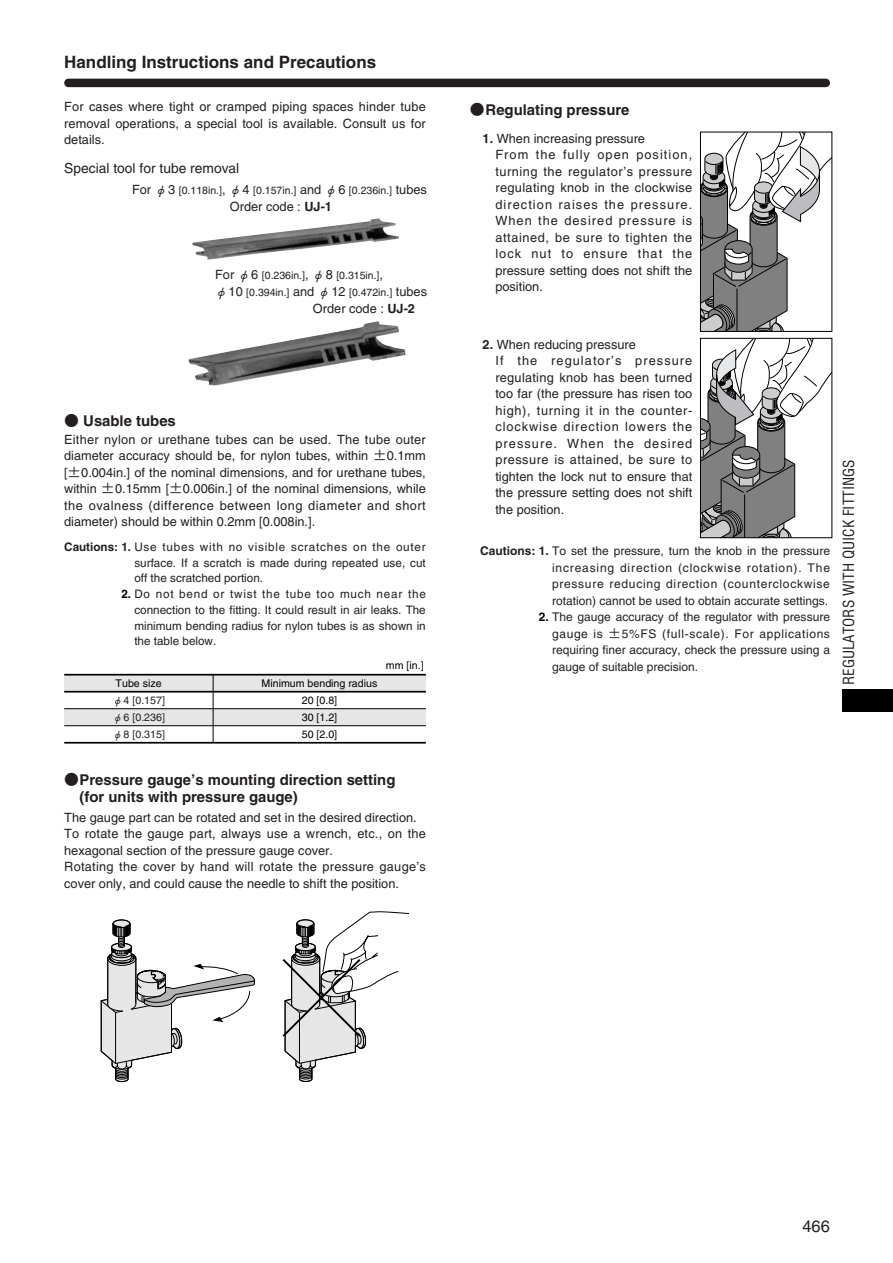
<style>
.page{position:relative;width:893px;height:1263px;background:#fff}
.page>*{position:absolute;margin:0;border:0;box-sizing:border-box;transform-origin:0 0}
.t1{font:700 16.95px "Helvetica";color:#231f20}
.t2{font:16.5px "Helvetica";color:#231f20}
.t3{font:condensed 15px "Helvetica";color:#231f20}
.t4{font:700 14.85px/17.2px "Helvetica";color:#231f20}
.t5{font:13.8px "Helvetica";color:#231f20}
.t6{font:12.75px/16.5px "Helvetica";letter-spacing:.015em;color:#231f20;text-align:justify}
.t7{font:12.75px/16.5px "Helvetica";letter-spacing:.045em;color:#231f20}
.t8{font:12px "Helvetica";color:#231f20}
.t9{font:12px "Helvetica";letter-spacing:.07em;color:#231f20}
.t10{font:12px "Helvetica";letter-spacing:.06em;color:#231f20}
.t11{font:12px "Helvetica";letter-spacing:.055em;color:#231f20}
.t12{font:11.7px "Helvetica";color:#231f20}
.t13{font:11.7px "Helvetica";letter-spacing:.065em;color:#231f20}
.t14{font:10.65px/17px "Helvetica";color:#000;text-align:center}
.t15{font:10.65px/17px "Helvetica";color:#231f20;text-align:justify}
.t16{font:10.5px/17px "Helvetica";color:#231f20}
.s1{font-size:12.75px}
.s2{font-family:"Gothic BBB";font-weight:500;font-size:12.75px}
.s3{font-weight:700}
.s4{font-family:"Futo Go B101"}
.s5{font-family:"Gothic BBB";font-weight:500}
.s6{font-weight:700;color:#fff}
.s7{font-weight:700;color:#000}
</style>
<div class="page">
<div style="left:64px;top:79px;width:766px;height:8px;background:#231f20;border-radius:4px"></div>
<img style="left:192px;top:218px;width:207px;height:42px">
<img style="left:188px;top:321px;width:217px;height:65px">
<div style="left:64px;top:709px;width:149px;height:17px;background:#e6e6e6"></div>
<div style="left:64px;top:675px;width:149px;height:17px;background:#e6e6e6"></div>
<div style="left:213px;top:675px;width:213px;height:17px;background:#e6e6e6"></div>
<div style="left:213px;top:709px;width:213px;height:17px;background:#e6e6e6"></div>
<hr style="left:64px;top:691px;width:362px;height:2px;background:#000">
<hr style="left:64px;top:708px;width:362px;height:1px;background:#000">
<hr style="left:64px;top:725px;width:362px;height:1px;background:#000">
<hr style="left:64px;top:742px;width:362px;height:2px;background:#000">
<hr style="left:213px;top:675px;width:1px;height:68px;background:#000">
<hr style="left:64px;top:674px;width:362px;height:2px;background:#000">
<svg style="left:702px;top:340px;width:128px;height:196px"></svg>
<div style="left:700px;top:338px;width:132px;height:200px;border:1px solid #000"></div>
<svg style="left:702px;top:134px;width:128px;height:196px"></svg>
<div style="left:700px;top:132px;width:132px;height:200px;border:1px solid #000"></div>
<svg style="left:101px;top:920px;width:154px;height:162px"></svg>
<svg style="left:282px;top:911px;width:127px;height:171px"></svg>
<div style="left:842px;top:689px;width:50px;height:23px;background:#000"></div>
<h1 class="t1" style="left:64px;top:56px;width:313px">Handling Instructions and Precautions</h1>
<p class="t6" style="left:64px;top:100px;width:363px">For cases where tight or cramped piping spaces hinder tube removal operations, a special tool is available. Consult us for details.</p>
<p class="t5" style="left:64px;top:163px;width:177px">Special tool for tube removal</p>
<p class="t16" style="left:132px;top:183px;width:296px"><span class="s1">For</span> <span class="s2">φ</span><span class="s1">3</span> [0.118in.]<span class="s1">,</span> <span class="s2">φ</span><span class="s1">4</span> [0.157in.] <span class="s1">and</span> <span class="s2">φ</span><span class="s1">6</span> [0.236in.] <span class="s1">tubes</span></p>
<p class="t6" style="left:230px;top:200px;width:104px">Order code : <span class="s3">UJ-1</span></p>
<p class="t16" style="left:215px;top:268px;width:213px"><span class="s1">For</span> <span class="s2">φ</span><span class="s1">6</span> [0.236in.]<span class="s1">,</span> <span class="s2">φ</span><span class="s1">8</span> [0.315in.]<span class="s1">,<br></span><span class="s2">φ</span><span class="s1">10</span> [0.394in.] <span class="s1">and</span> <span class="s2">φ</span><span class="s1">12</span> [0.472in.] <span class="s1">tubes</span></p>
<p class="t6" style="left:313px;top:302px;width:104px">Order code : <span class="s3">UJ-2</span></p>
<p class="t4" style="left:64px;top:414px;width:113px"><span class="s4">●</span> Usable tubes</p>
<p class="t6" style="left:64px;top:432px;width:363px">Either nylon or urethane tubes can be used. The tube outer diameter accuracy should be, for nylon tubes, within <span class="s5">±</span>0.1mm [<span class="s5">±</span>0.004in.] of the nominal dimensions, and for urethane tubes, within <span class="s5">±</span>0.15mm [<span class="s5">±</span>0.006in.] of the nominal dimensions, while the ovalness (difference between long diameter and short diameter) should be within 0.2mm [0.008in.].</p>
<p class="t13" style="left:64px;top:542px;width:363px"><span class="s3">Cautions: 1.</span> Use tubes with no visible scratches on the outer</p>
<p class="t12" style="left:134px;top:558px;width:293px">surface. If a scratch is made during repeated use, cut</p>
<p class="t12" style="left:134px;top:574px;width:130px">off the scratched portion.</p>
<p class="t13" style="left:64px;top:590px;width:363px"><span class="s6">Cautions:</span> <span class="s7">2.</span> Do not bend or twist the tube too much near the</p>
<p class="t12" style="left:134px;top:605px;width:293px">connection to the fitting. It could result in air leaks. The</p>
<p class="t12" style="left:134px;top:621px;width:293px">minimum bending radius for nylon tubes is as shown in</p>
<p class="t12" style="left:134px;top:637px;width:83px">the table below.</p>
<p class="t14" style="left:116px;top:676px;width:48px">Tube size</p>
<p class="t14" style="left:261px;top:676px;width:117px">Minimum bending radius<br>20 [0.8]<br>30 [1.2]<br>50 [2.0]</p>
<p class="t15" style="left:112px;top:693px;width:54px"><span class="s5">φ</span>4 [0.157] <span class="s5">φ</span>6 [0.236] <span class="s5">φ</span>8 [0.315]</p>
<p class="t14" style="left:386px;top:658px;width:39px">mm [in.]</p>
<p class="t4" style="left:80px;top:772px;width:317px;text-indent:-15px"><span class="s5">●</span>Pressure gauge’s mounting direction setting (for units with pressure gauge)</p>
<p class="t6" style="left:64px;top:810px;width:363px;text-align:left">The gauge part can be rotated and set in the desired direction.<br>To rotate the gauge part, always use a wrench, etc., on the hexagonal section of the pressure gauge cover.<br>Rotating the cover by hand will rotate the pressure gauge’s cover only, and could cause the needle to shift the position.</p>
<p class="t4" style="left:470px;top:103px;width:161px"><span class="s5">●</span>Regulating pressure</p>
<p class="t7" style="left:495px;top:131px;width:198px;text-indent:-13px"><span class="s3">1.</span> When increasing pressure<br>From the fully open position, turning the regulator’s pressure regulating knob in the clockwise direction raises the pressure.<br>When the desired pressure is attained, be sure to tighten the lock nut to ensure that the pressure setting does not shift the position.</p>
<p class="t6" style="left:495px;top:337px;width:198px;text-align:left;text-indent:-13px"><span class="s3">2.</span> When reducing pressure<br>If the regulator’s pressure regulating knob has been turned too far (the pressure has risen too high), turning it in the counter&shy;clockwise direction lowers the pressure. When the desired pressure is attained, be sure to tighten the lock nut to ensure that the pressure setting does not shift the position.</p>
<p class="t8" style="left:480px;top:547px;width:351px"><span class="s3">Cautions: 1.</span> To set the pressure, turn the knob in the pressure</p>
<p class="t9" style="left:552px;top:563px;width:279px">increasing direction (clockwise rotation). The</p>
<p class="t10" style="left:552px;top:580px;width:279px">pressure reducing direction (counterclockwise</p>
<p class="t8" style="left:552px;top:596px;width:278px">rotation) cannot be used to obtain accurate settings.</p>
<p class="t8" style="left:480px;top:613px;width:351px"><span class="s6">Cautions:</span> <span class="s7">2.</span> The gauge accuracy of the regulator with pressure</p>
<p class="t11" style="left:552px;top:629px;width:279px">gauge is <span class="s5">±</span>5%FS (full-scale). For applications</p>
<p class="t8" style="left:552px;top:646px;width:279px">requiring finer accuracy, check the pressure using a</p>
<p class="t8" style="left:552px;top:662px;width:148px">gauge of suitable precision.</p>
<p class="t3" style="left:842px;top:685px;width:227px;rotate:-90deg">REGULATORS WITH QUICK FITTINGS</p>
<p class="t2" style="left:802px;top:1220px;width:29px">466</p>
</div>
